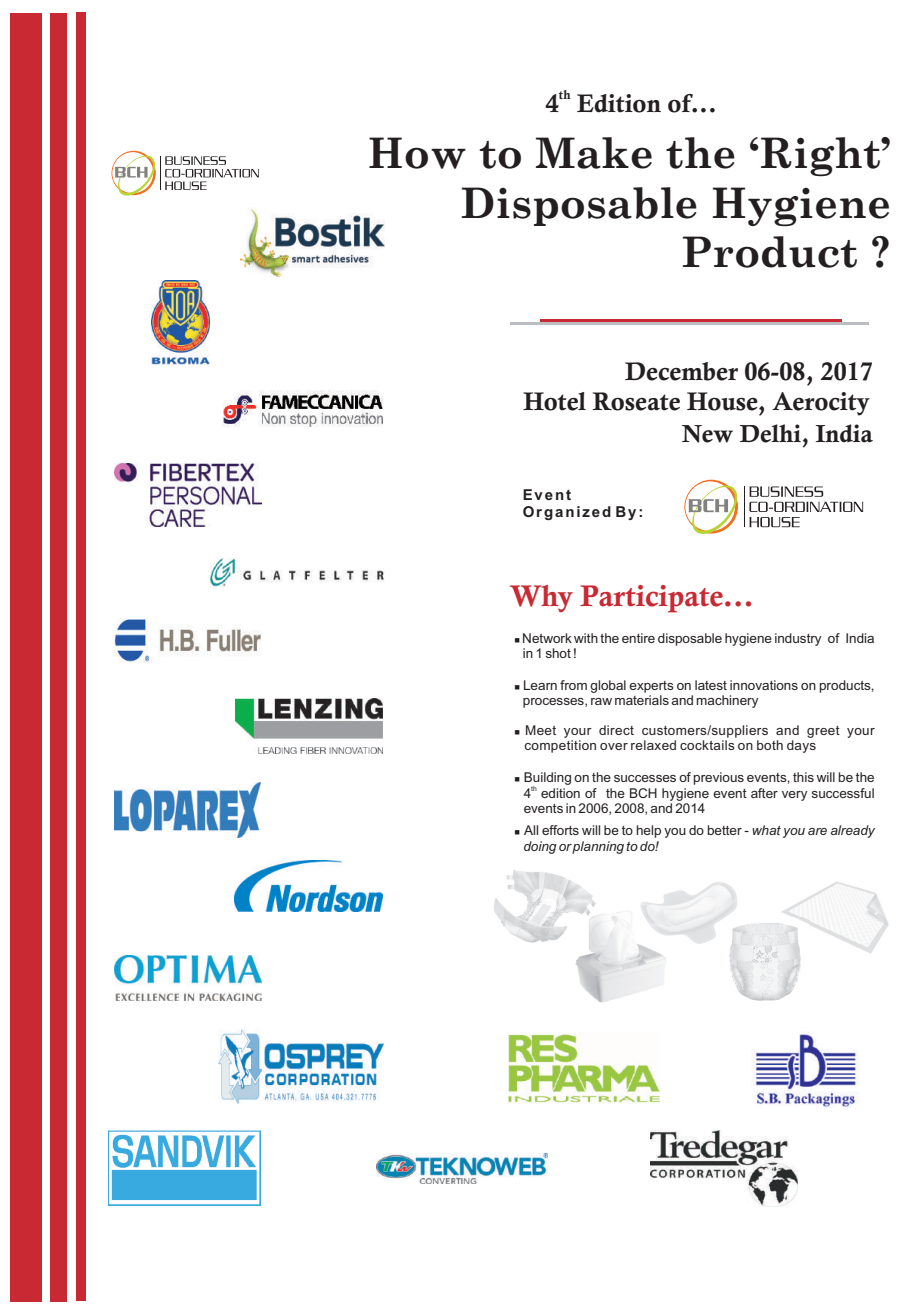
<style>
.page{position:relative;width:919px;height:1314px;background:#fff}
.page>*{position:absolute;margin:0;border:0;box-sizing:border-box;transform-origin:0 0}
.t1{font:700 42px/49.7px "Century Schoolbook";color:#231f20;text-align:right}
.t2{font:700 30px "Calisto";color:#c92932}
.t3{font:700 25.5px/29.4px "Calisto";color:#231f20;text-align:right}
.t4{font:700 24.75px "Calisto";color:#231f20}
.t5{font:700 15px/16.8px "Arial";letter-spacing:.125em;color:#231f20}
.t6{font:13.5px/15.1px "Arial";color:#231f20}
.t7{font:13.5px/15.1px "Arial";letter-spacing:.03em;color:#231f20}
.t8{font:italic 13.5px/15.1px "Arial";color:#231f20}
.t9{font:700 12.75px "Calisto";color:#231f20}
.t10{font:7.5px "Wingdings";color:#231f20}
.t11{font:6.75px "Arial";color:#231f20}
.s1{font-style:normal}
</style>
<div class="page">
<img style="left:236px;top:699px;width:147px;height:54px">
<img style="left:218px;top:1029px;width:166px;height:75px">
<img style="left:114px;top:618px;width:147px;height:45px">
<hr style="left:540px;top:319px;width:301px;height:2px;background:#c92932">
<hr style="left:510px;top:322px;width:358px;height:3px;background:#bcbdc0">
<div style="left:10px;top:13px;width:32px;height:1288px;background:#c92932"></div>
<div style="left:50px;top:13px;width:17px;height:1288px;background:#c92932"></div>
<div style="left:76px;top:13px;width:10px;height:1288px;background:#c92932"></div>
<img style="left:115px;top:464px;width:147px;height:63px">
<img style="left:108px;top:1130px;width:152px;height:76px">
<img style="left:650px;top:1130px;width:147px;height:77px">
<img style="left:240px;top:208px;width:145px;height:68px">
<img style="left:151px;top:281px;width:59px;height:83px">
<img style="left:782px;top:881px;width:107px;height:73px">
<img style="left:575px;top:914px;width:89px;height:89px">
<img style="left:494px;top:870px;width:102px;height:89px">
<img style="left:733px;top:918px;width:76px;height:83px">
<img style="left:610px;top:882px;width:149px;height:99px">
<img style="left:222px;top:391px;width:160px;height:35px">
<img style="left:377px;top:1153px;width:170px;height:31px">
<img style="left:508px;top:1033px;width:151px;height:70px">
<img style="left:114px;top:955px;width:147px;height:45px">
<img style="left:234px;top:861px;width:148px;height:50px">
<img style="left:114px;top:783px;width:147px;height:54px">
<img style="left:210px;top:558px;width:175px;height:30px">
<img style="left:752px;top:1033px;width:107px;height:74px">
<hr style="left:743px;top:487px;width:1px;height:40px;background:#231f20">
<hr style="left:161px;top:156px;width:1px;height:34px;background:#231f20">
<svg style="left:749px;top:487px;width:114px;height:40px"></svg>
<svg style="left:165px;top:156px;width:94px;height:34px"></svg>
<svg style="left:684px;top:480px;width:54px;height:54px"></svg>
<svg style="left:111px;top:151px;width:45px;height:45px"></svg>
<p class="t9" style="left:559px;top:90px;width:13px">th</p>
<h3 class="t3" style="left:546px;top:91px;width:172px">4 Edition of...</h3>
<h1 class="t1" style="left:367px;top:132px;width:525px">How to Make the ‘Right’<br>Disposable Hygiene<br>Product ?</h1>
<h3 class="t3" style="left:523px;top:359px;width:351px">December 06-08, 2017<br>Hotel Roseate House, Aerocity</h3>
<h3 class="t4" style="left:682px;top:424px;width:192px">New Delhi, India</h3>
<p class="t5" style="left:522px;top:488px;width:122px">Event<br>Organized By:</p>
<h2 class="t2" style="left:509px;top:584px;width:245px">Why Participate...</h2>
<p class="t6" style="left:522px;top:632px;width:354px">Network with the entire disposable hygiene industry of India in 1 shot !</p>
<p class="t6" style="left:523px;top:679px;width:353px">Learn from global experts on latest innovations on products, processes, raw materials and machinery</p>
<p class="t7" style="left:524px;top:724px;width:352px">Meet your direct customers/suppliers and greet your competition over relaxed cocktails on both days</p>
<p class="t6" style="left:524px;top:771px;width:352px">Building on the successes of previous events, this will be the</p>
<p class="t11" style="left:531px;top:786px;width:7px">th</p>
<p class="t6" style="left:523px;top:787px;width:352px">4 edition of the BCH hygiene event after very successful events in 2006, 2008, and 2014</p>
<p class="t8" style="left:523px;top:824px;width:353px"><span class="s1">All efforts will be to help you do better -</span> what you are already doing or planning to do!</p>
<p class="t10" style="left:514px;top:637px;width:35px">■</p>
<p class="t10" style="left:514px;top:684px;width:35px">■</p>
<p class="t10" style="left:514px;top:729px;width:35px">■</p>
<p class="t10" style="left:514px;top:776px;width:35px">■</p>
<p class="t10" style="left:514px;top:830px;width:35px">■</p>
</div>
